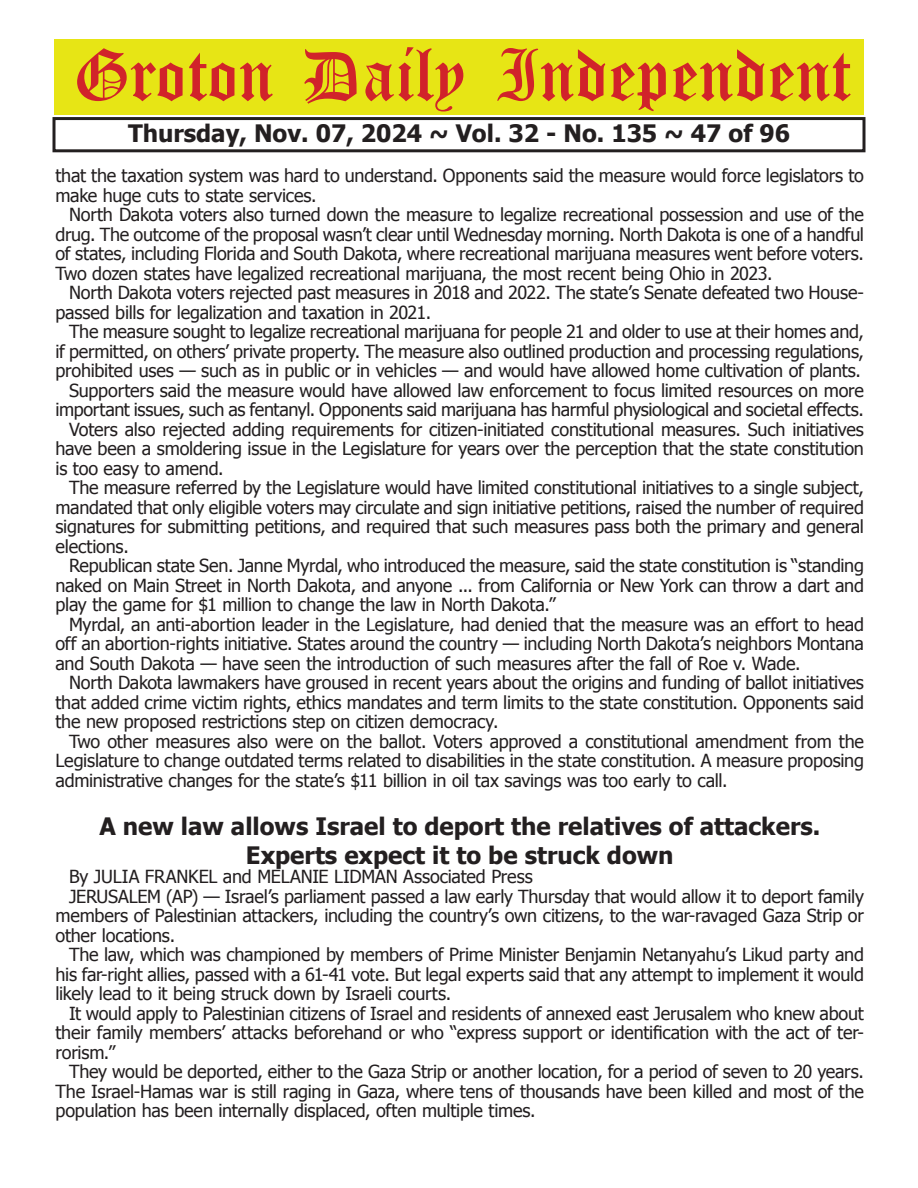
<style>
.page{position:relative;width:918px;height:1188px;background:#fff}
.page>*{position:absolute;margin:0;border:0;box-sizing:border-box;transform-origin:0 0}
.t1{font:54px "Old English Five";color:#d1232a}
.t2{font:700 24px/28.8px "Tahoma";color:#231f20;text-align:center}
.t3{font:18px/19.5px "Tahoma";letter-spacing:-.015em;color:#231f20}
</style>
<div class="page">
<div style="left:52px;top:117px;width:814px;height:35px;border:3px solid #231f20"></div>
<div style="left:54px;top:40px;width:810px;height:75px;background:#e7e515"></div>
<h1 class="t1" style="left:73px;top:50px;width:779px">Groton Daily Independent</h1>
<h2 class="t2" style="left:128px;top:117px;width:664px">Thursday, Nov. 07, 2024 ~ Vol. 32 - No. 135 ~ 47 of 96</h2>
<p class="t3" style="left:56px;top:165px;width:810px">that the taxation system was hard to understand. Opponents said the measure would force legislators to make huge cuts to state services.</p>
<p class="t3" style="left:56px;top:204px;width:810px;text-align:justify;text-indent:14px">North Dakota voters also turned down the measure to legalize recreational possession and use of the drug. The outcome of the proposal wasn’t clear until Wednesday morning. North Dakota is one of a handful of states, including Florida and South Dakota, where recreational marijuana measures went before voters.<br>Two dozen states have legalized recreational marijuana, the most recent being Ohio in 2023.</p>
<p class="t3" style="left:56px;top:282px;width:810px;text-indent:14px">North Dakota voters rejected past measures in 2018 and 2022. The state’s Senate defeated two House&shy;passed bills for legalization and taxation in 2021.</p>
<p class="t3" style="left:69px;top:321px;width:796px">The measure sought to legalize recreational marijuana for people 21 and older to use at their homes and,</p>
<p class="t3" style="left:56px;top:341px;width:810px">if permitted, on others’ private property. The measure also outlined production and processing regulations,</p>
<p class="t3" style="left:56px;top:360px;width:807px">prohibited uses — such as in public or in vehicles — and would have allowed home cultivation of plants.</p>
<p class="t3" style="left:69px;top:380px;width:797px">Supporters said the measure would have allowed law enforcement to focus limited resources on more</p>
<p class="t3" style="left:56px;top:399px;width:810px">important issues, such as fentanyl. Opponents said marijuana has harmful physiological and societal effects.</p>
<p class="t3" style="left:69px;top:419px;width:796px">Voters also rejected adding requirements for citizen-initiated constitutional measures. Such initiatives</p>
<p class="t3" style="left:56px;top:438px;width:810px">have been a smoldering issue in the Legislature for years over the perception that the state constitution</p>
<p class="t3" style="left:56px;top:458px;width:170px">is too easy to amend.</p>
<p class="t3" style="left:69px;top:477px;width:797px">The measure referred by the Legislature would have limited constitutional initiatives to a single subject,</p>
<p class="t3" style="left:56px;top:497px;width:810px">mandated that only eligible voters may circulate and sign initiative petitions, raised the number of required</p>
<p class="t3" style="left:56px;top:516px;width:810px">signatures for submitting petitions, and required that such measures pass both the primary and general</p>
<p class="t3" style="left:56px;top:536px;width:75px">elections.</p>
<p class="t3" style="left:69px;top:555px;width:797px">Republican state Sen. Janne Myrdal, who introduced the measure, said the state constitution is “standing</p>
<p class="t3" style="left:56px;top:575px;width:810px">naked on Main Street in North Dakota, and anyone ... from California or New York can throw a dart and</p>
<p class="t3" style="left:56px;top:594px;width:502px">play the game for $1 million to change the law in North Dakota.”</p>
<p class="t3" style="left:69px;top:613px;width:797px">Myrdal, an anti-abortion leader in the Legislature, had denied that the measure was an effort to head</p>
<p class="t3" style="left:56px;top:633px;width:810px">off an abortion-rights initiative. States around the country — including North Dakota’s neighbors Montana</p>
<p class="t3" style="left:56px;top:652px;width:747px">and South Dakota — have seen the introduction of such measures after the fall of Roe v. Wade.</p>
<p class="t3" style="left:69px;top:672px;width:796px">North Dakota lawmakers have groused in recent years about the origins and funding of ballot initiatives</p>
<p class="t3" style="left:56px;top:691px;width:810px">that added crime victim rights, ethics mandates and term limits to the state constitution. Opponents said</p>
<p class="t3" style="left:56px;top:711px;width:444px">the new proposed restrictions step on citizen democracy.</p>
<p class="t3" style="left:69px;top:730px;width:796px">Two other measures also were on the ballot. Voters approved a constitutional amendment from the</p>
<p class="t3" style="left:56px;top:750px;width:810px">Legislature to change outdated terms related to disabilities in the state constitution. A measure proposing</p>
<p class="t3" style="left:56px;top:769px;width:674px">administrative changes for the state’s $11 billion in oil tax savings was too early to call.</p>
<h2 class="t2" style="left:99px;top:810px;width:722px">A new law allows Israel to deport the relatives of attackers.<br>Experts expect it to be struck down</h2>
<p class="t3" style="left:69px;top:866px;width:465px">By JULIA FRANKEL and MELANIE LIDMAN Associated Press</p>
<p class="t3" style="left:69px;top:886px;width:796px">JERUSALEM (AP) — Israel’s parliament passed a law early Thursday that would allow it to deport family</p>
<p class="t3" style="left:56px;top:905px;width:810px">members of Palestinian attackers, including the country’s own citizens, to the war-ravaged Gaza Strip or</p>
<p class="t3" style="left:56px;top:925px;width:121px">other locations.</p>
<p class="t3" style="left:69px;top:944px;width:797px">The law, which was championed by members of Prime Minister Benjamin Netanyahu’s Likud party and</p>
<p class="t3" style="left:56px;top:964px;width:810px">his far-right allies, passed with a 61-41 vote. But legal experts said that any attempt to implement it would</p>
<p class="t3" style="left:56px;top:983px;width:397px">likely lead to it being struck down by Israeli courts.</p>
<p class="t3" style="left:69px;top:1003px;width:796px">It would apply to Palestinian citizens of Israel and residents of annexed east Jerusalem who knew about</p>
<p class="t3" style="left:56px;top:1022px;width:810px">their family members’ attacks beforehand or who “express support or identification with the act of ter-</p>
<p class="t3" style="left:56px;top:1042px;width:61px">rorism.”</p>
<p class="t3" style="left:69px;top:1061px;width:797px">They would be deported, either to the Gaza Strip or another location, for a period of seven to 20 years.</p>
<p class="t3" style="left:56px;top:1081px;width:810px">The Israel-Hamas war is still raging in Gaza, where tens of thousands have been killed and most of the</p>
<p class="t3" style="left:56px;top:1100px;width:482px">population has been internally displaced, often multiple times.</p>
</div>
